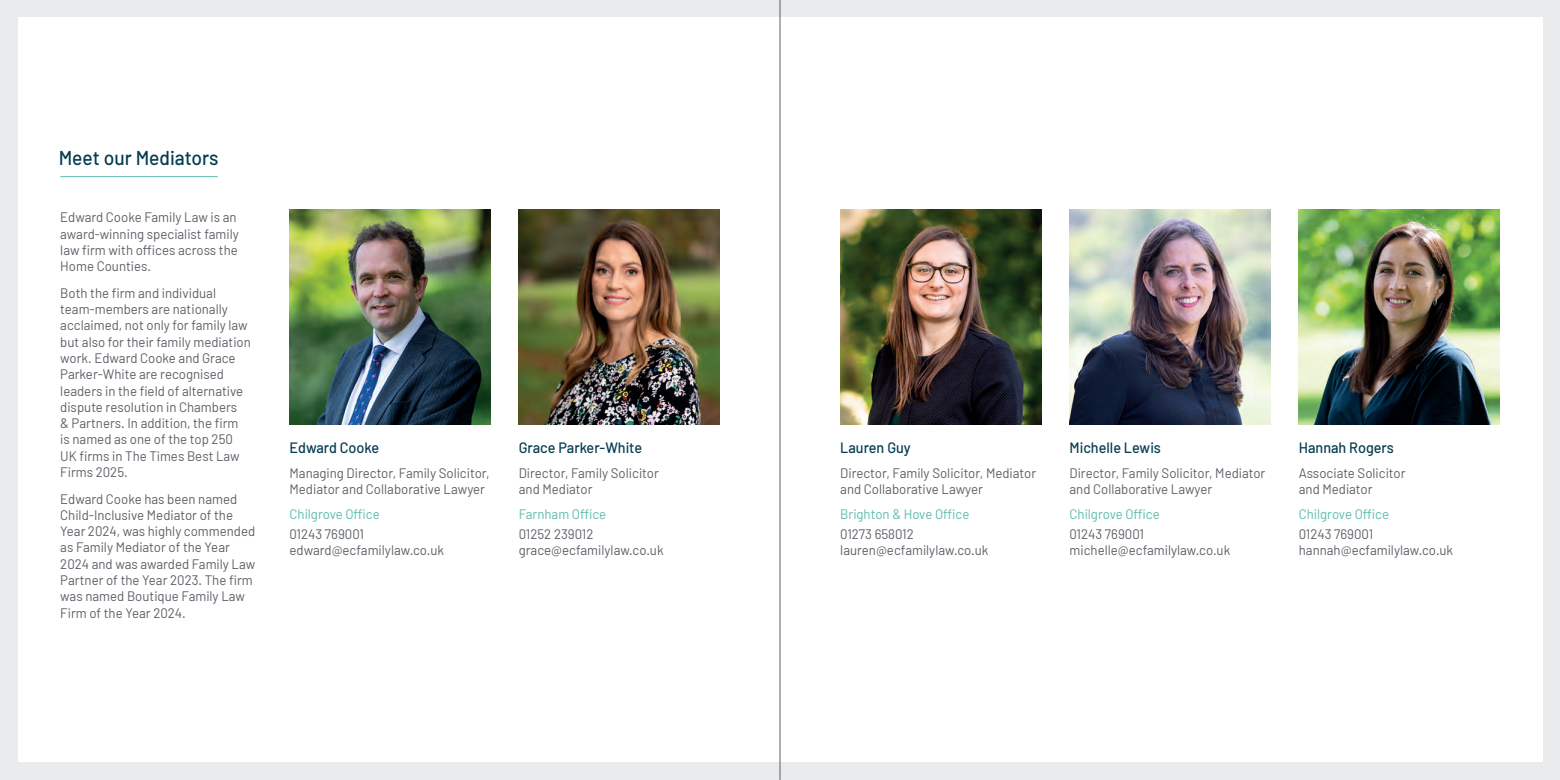
<style>
.page{position:relative;width:1560px;height:780px;background:#fff}
.page>*{position:absolute;margin:0;border:0;box-sizing:border-box;transform-origin:0 0}
.t1{font:500 20px "Barlow";color:#063c51;scale:.96 1}
.t2{font:500 15px "Barlow";color:#063c51;scale:.96 1}
.t3{font:13.75px/16.2px "Barlow";color:#5b6066;scale:.96 1}
.t4{font:13.75px "Barlow";color:#5abcaf;scale:.96 1}
</style>
<div class="page">
<div style="left:0;top:0;width:1559px;height:780px;background:#eaebec"></div>
<div style="left:18px;top:18px;width:1523px;height:744px;background:#fff"></div>
<img style="left:289px;top:209px;width:201px;height:215px">
<hr style="left:60px;top:176px;width:158px;height:1px;background:#5abcaf">
<hr style="left:779px;top:0;width:1px;height:780px;background:#5b6066">
<img style="left:518px;top:209px;width:201px;height:215px">
<img style="left:840px;top:209px;width:201px;height:215px">
<img style="left:1069px;top:209px;width:201px;height:215px">
<img style="left:1298px;top:209px;width:201px;height:215px">
<h1 class="t1" style="left:59px;top:146px;width:168px">Meet our Mediators</h1>
<p class="t3" style="left:60px;top:209px;width:187px">Edward Cooke Family Law is an award-winning specialist family law firm with offices across the<br>Home Counties.</p>
<p class="t3" style="left:60px;top:284px;width:200px">Both the firm and individual team-members are nationally acclaimed, not only for family law but also for their family mediation work. Edward Cooke and Grace<br>Parker-White are recognised leaders in the field of alternative dispute resolution in Chambers<br>&amp; Partners. In addition, the firm is named as one of the top 250<br>UK firms in The Times Best Law<br>Firms 2025.</p>
<p class="t3" style="left:60px;top:490px;width:205px">Edward Cooke has been named<br>Child-Inclusive Mediator of the<br>Year 2024, was highly commended as Family Mediator of the Year<br>2024 and was awarded Family Law<br>Partner of the Year 2023. The firm was named Boutique Family Law<br>Firm of the Year 2024.</p>
<p class="t2" style="left:289px;top:438px;width:95px">Edward Cooke</p>
<p class="t3" style="left:289px;top:464px;width:210px">Managing Director, Family Solicitor,<br>Mediator and Collaborative Lawyer</p>
<p class="t4" style="left:289px;top:506px;width:96px">Chilgrove Office</p>
<p class="t3" style="left:289px;top:525px;width:162px">01243 769001 edward@ecfamilylaw.co.uk</p>
<p class="t2" style="left:518px;top:438px;width:130px">Grace Parker-White</p>
<p class="t3" style="left:518px;top:464px;width:147px">Director, Family Solicitor and Mediator</p>
<p class="t4" style="left:518px;top:506px;width:93px">Farnham Office</p>
<p class="t3" style="left:518px;top:525px;width:152px">01252 239012 grace@ecfamilylaw.co.uk</p>
<p class="t2" style="left:840px;top:438px;width:75px">Lauren Guy</p>
<p class="t3" style="left:840px;top:464px;width:205px">Director, Family Solicitor, Mediator and Collaborative Lawyer</p>
<p class="t4" style="left:840px;top:506px;width:136px">Brighton &amp; Hove Office</p>
<p class="t3" style="left:840px;top:525px;width:156px">01273 658012 lauren@ecfamilylaw.co.uk</p>
<p class="t2" style="left:1069px;top:438px;width:97px">Michelle Lewis</p>
<p class="t3" style="left:1069px;top:464px;width:205px">Director, Family Solicitor, Mediator and Collaborative Lawyer</p>
<p class="t4" style="left:1069px;top:506px;width:96px">Chilgrove Office</p>
<p class="t3" style="left:1069px;top:525px;width:169px">01243 769001 michelle@ecfamilylaw.co.uk</p>
<p class="t2" style="left:1298px;top:438px;width:101px">Hannah Rogers</p>
<p class="t3" style="left:1298px;top:464px;width:113px">Associate Solicitor and Mediator</p>
<p class="t4" style="left:1298px;top:506px;width:96px">Chilgrove Office</p>
<p class="t3" style="left:1298px;top:525px;width:162px">01243 769001 hannah@ecfamilylaw.co.uk</p>
</div>
